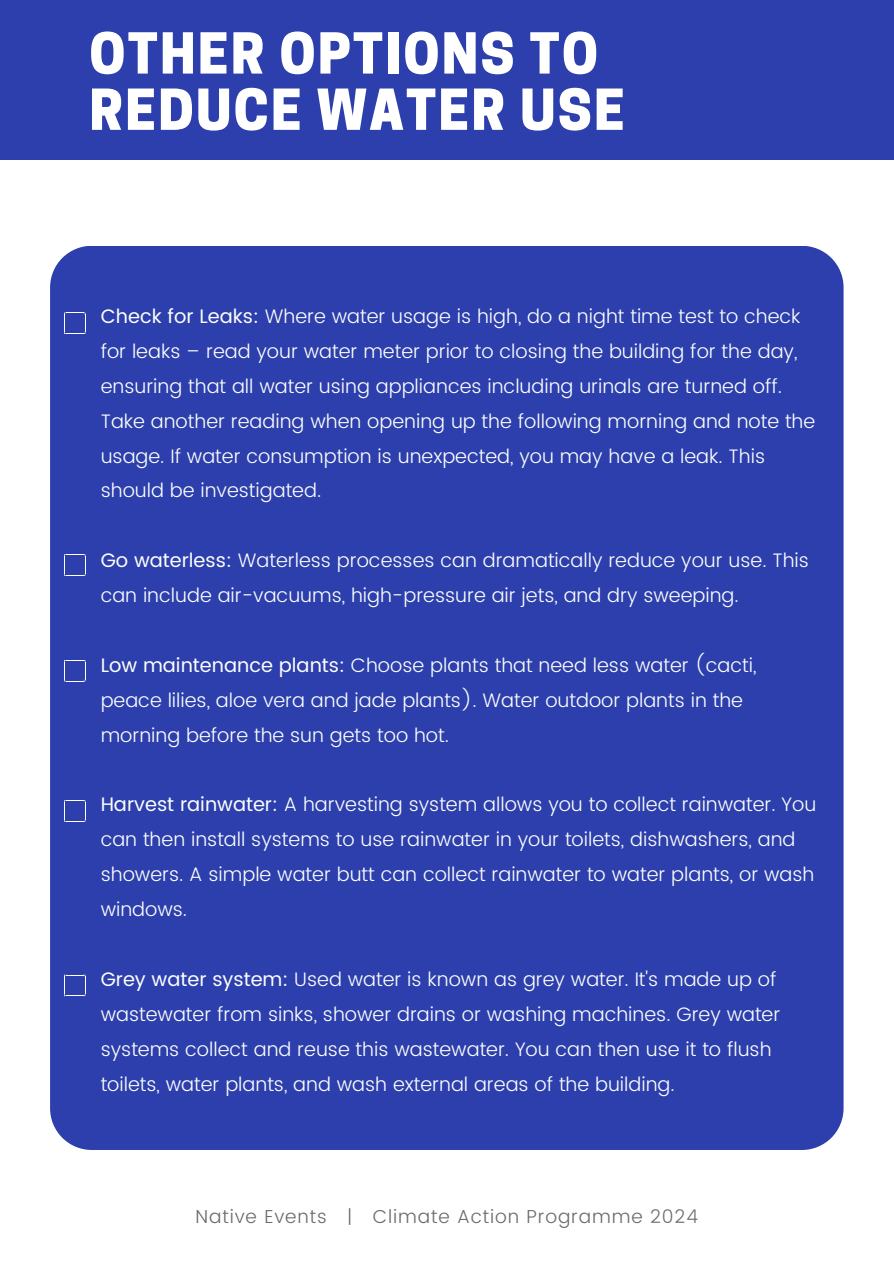
<style>
.page{position:relative;width:894px;height:1264px;background:#fff}
.page>*{position:absolute;margin:0;border:0;box-sizing:border-box;transform-origin:0 0}
.t1{font:800 52.95px/56.2px "Cooper Hewitt";letter-spacing:.04em;color:#fff}
.t2{font:300 19.5px/34.8px "Poppins";color:#fdfffc}
.t3{font:300 18.75px "Poppins";letter-spacing:.045em;color:#6b6b6b}
.s1{font-weight:400}
</style>
<div class="page">
<div style="left:50px;top:246px;width:793px;height:903px;background:#2c3fad"></div>
<svg style="left:64px;top:312px;width:22px;height:22px"></svg>
<svg style="left:64px;top:554px;width:22px;height:22px"></svg>
<svg style="left:64px;top:660px;width:22px;height:21px"></svg>
<svg style="left:64px;top:800px;width:22px;height:22px"></svg>
<svg style="left:64px;top:974px;width:22px;height:22px"></svg>
<div style="left:0;top:0;width:893px;height:160px;background:#2c3fad"></div>
<p class="t1" style="left:89px;top:32px;width:536px">OTHER OPTIONS TO<br>REDUCE WATER USE</p>
<h1 class="t2" style="left:101px;top:299px;width:716px"><span class="s1">Check for Leaks:</span> Where water usage is high, do a night time test to check for leaks – read your water meter prior to closing the building for the day, ensuring that all water using appliances including urinals are turned off.<br>Take another reading when opening up the following morning and note the usage. If water consumption is unexpected, you may have a leak. This should be investigated.</h1>
<p class="t2" style="left:101px;top:543px;width:709px"><span class="s1">Go waterless:</span> Waterless processes can dramatically reduce your use. This can include air-vacuums, high-pressure air jets, and dry sweeping.</p>
<p class="t2" style="left:101px;top:647px;width:657px"><span class="s1">Low maintenance plants:</span> Choose plants that need less water (cacti, peace lilies, aloe vera and jade plants). Water outdoor plants in the morning before the sun gets too hot.</p>
<p class="t2" style="left:101px;top:787px;width:717px"><span class="s1">Harvest rainwater:</span> A harvesting system allows you to collect rainwater. You can then install systems to use rainwater in your toilets, dishwashers, and showers. A simple water butt can collect rainwater to water plants, or wash windows.</p>
<p class="t2" style="left:101px;top:961px;width:681px"><span class="s1">Grey water system:</span> Used water is known as grey water. It's made up of wastewater from sinks, shower drains or washing machines. Grey water systems collect and reuse this wastewater. You can then use it to flush toilets, water plants, and wash external areas of the building.</p>
<p class="t3" style="left:195px;top:1205px;width:503px">Native Events | Climate Action Programme 2024</p>
</div>
